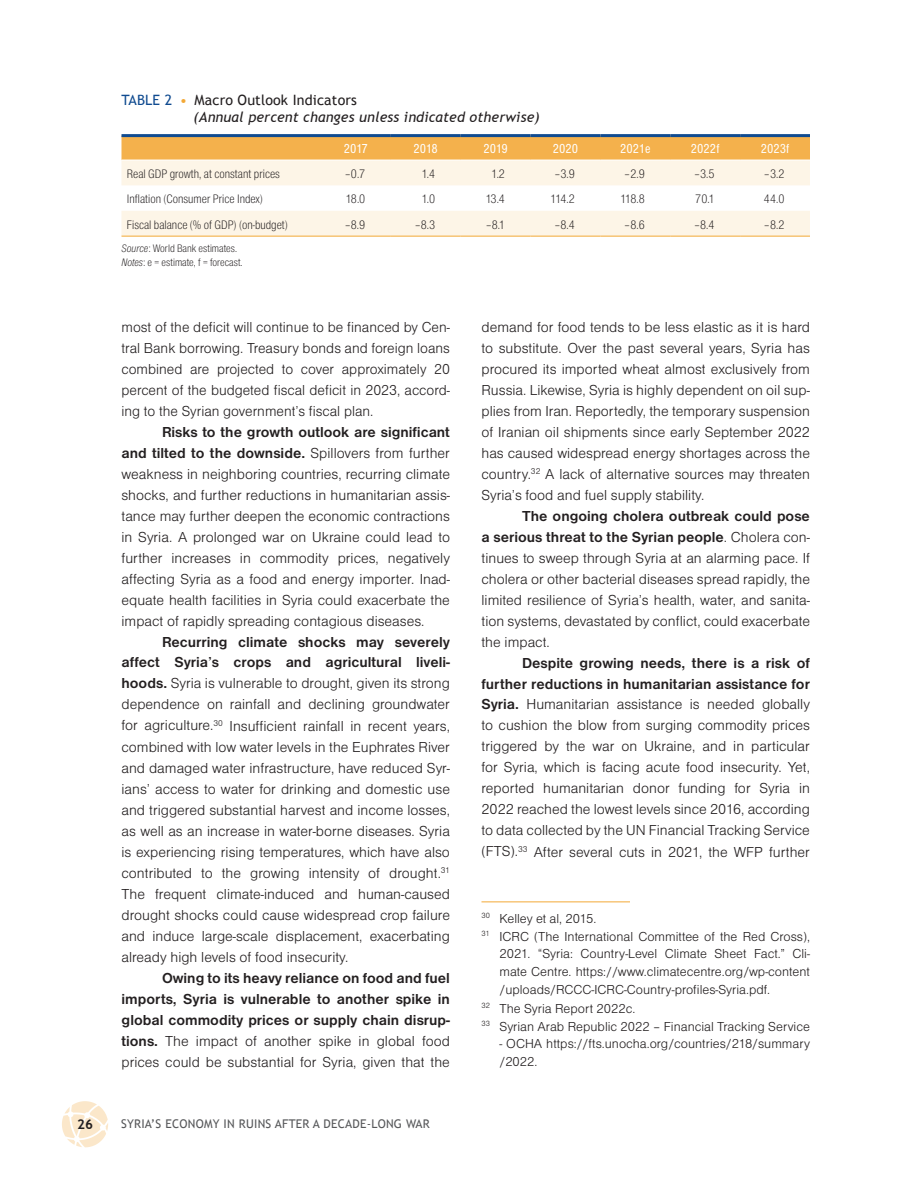
<style>
.page{position:relative;width:918px;height:1188px;background:#fff}
.page>*{position:absolute;margin:0;border:0;box-sizing:border-box;transform-origin:0 0}
.t1{font:300 15px/21px "Nimbus Sans D";color:#231f20;text-align:justify}
.t2{font:700 15px/21px "Nimbus Sans D";color:#231f20;text-align:justify}
.t3{font:italic 14.25px/17.1px "Trebuchet MS";letter-spacing:.01em;color:#231f20}
.t4{font:300 13.5px/18px "Nimbus Sans D";color:#231f20}
.t5{font:condensed 13.5px "Nimbus Sans D";color:#fff}
.t6{font:700 13.5px "Trebuchet MS";color:#231f20}
.t7{font:300 condensed 12.75px "Nimbus Sans D";color:#231f20}
.t8{font:12px "Trebuchet MS";letter-spacing:.02em;color:#57585a}
.t9{font:300 condensed 11.25px/13.5px "Nimbus Sans D";color:#231f20}
.s1{font-style:normal;color:#104b90}
.s2{font-style:normal;color:#f3a937}
.s3{font-style:normal}
.s4{font-style:italic}
.s5{font-weight:700}
.s6{font-weight:300}
</style>
<div class="page">
<svg style="left:62px;top:1101px;width:46px;height:46px"></svg>
<svg style="left:122px;top:137px;width:688px;height:23px;background:#f3b24f"></svg>
<svg style="left:122px;top:161px;width:688px;height:75px;fill:#fdf5e7"></svg>
<hr style="left:122px;top:134px;width:199px;height:3px;background:#104b90">
<hr style="left:321px;top:134px;width:70px;height:3px;background:#104b90">
<hr style="left:391px;top:134px;width:70px;height:3px;background:#104b90">
<hr style="left:461px;top:134px;width:70px;height:3px;background:#104b90">
<hr style="left:531px;top:134px;width:69px;height:3px;background:#104b90">
<hr style="left:600px;top:134px;width:70px;height:3px;background:#104b90">
<hr style="left:670px;top:134px;width:70px;height:3px;background:#104b90">
<hr style="left:740px;top:134px;width:70px;height:3px;background:#104b90">
<hr style="left:122px;top:236px;width:199px;height:1px;background:#f3a937">
<hr style="left:321px;top:236px;width:70px;height:1px;background:#f3a937">
<hr style="left:391px;top:236px;width:70px;height:1px;background:#f3a937">
<hr style="left:461px;top:236px;width:70px;height:1px;background:#f3a937">
<hr style="left:531px;top:236px;width:69px;height:1px;background:#f3a937">
<hr style="left:600px;top:236px;width:70px;height:1px;background:#f3a937">
<hr style="left:670px;top:236px;width:70px;height:1px;background:#f3a937">
<hr style="left:740px;top:236px;width:70px;height:1px;background:#f3a937">
<hr style="left:482px;top:902px;width:148px;height:1px;background:#f3a937">
<p class="t3" style="left:193px;top:92px;width:348px;text-indent:-72px"><span class="s1">TABLE 2</span> <span class="s2">•</span> <span class="s3">Macro Outlook I ndicators<br></span>(Annual percent changes unless indicated otherwise)</p>
<p class="t5" style="left:344px;top:142px;width:26px">2017</p>
<p class="t5" style="left:414px;top:142px;width:26px">2018</p>
<p class="t5" style="left:483px;top:142px;width:26px">2019</p>
<p class="t5" style="left:553px;top:142px;width:27px">2020</p>
<p class="t5" style="left:620px;top:142px;width:32px">2021e</p>
<p class="t5" style="left:691px;top:142px;width:30px">2022f</p>
<p class="t5" style="left:761px;top:142px;width:30px">2023f</p>
<p class="t7" style="left:127px;top:167px;width:155px">Real GDP growth, at constant prices</p>
<p class="t7" style="left:345px;top:167px;width:22px">–0.7</p>
<p class="t7" style="left:421px;top:167px;width:15px">1.4</p>
<p class="t7" style="left:491px;top:167px;width:15px">1.2</p>
<p class="t7" style="left:554px;top:167px;width:22px">–3.9</p>
<p class="t7" style="left:624px;top:167px;width:22px">–2.9</p>
<p class="t7" style="left:694px;top:167px;width:22px">–3.5</p>
<p class="t7" style="left:764px;top:167px;width:22px">–3.2</p>
<p class="t7" style="left:127px;top:192px;width:138px">Inflation (Consumer Price Index)</p>
<p class="t7" style="left:346px;top:192px;width:21px">18.0</p>
<p class="t7" style="left:421px;top:192px;width:15px">1.0</p>
<p class="t7" style="left:485px;top:192px;width:21px">13.4</p>
<p class="t7" style="left:550px;top:192px;width:26px">114.2</p>
<p class="t7" style="left:620px;top:192px;width:26px">118.8</p>
<p class="t7" style="left:695px;top:192px;width:21px">70.1</p>
<p class="t7" style="left:764px;top:192px;width:22px">44.0</p>
<p class="t7" style="left:127px;top:217px;width:163px">Fiscal balance (% of GDP) (on-budget)</p>
<p class="t7" style="left:345px;top:217px;width:22px">–8.9</p>
<p class="t7" style="left:415px;top:217px;width:22px">–8.3</p>
<p class="t7" style="left:486px;top:217px;width:21px">–8.1</p>
<p class="t7" style="left:554px;top:217px;width:22px">–8.4</p>
<p class="t7" style="left:624px;top:217px;width:22px">–8.6</p>
<p class="t7" style="left:694px;top:217px;width:22px">–8.4</p>
<p class="t7" style="left:764px;top:217px;width:22px">–8.2</p>
<p class="t9" style="left:122px;top:241px;width:123px"><span class="s4">Source</span>: World Bank estimates.<br><span class="s4">Notes</span>: e = estimate, f = forecast.</p>
<p class="t1" style="left:122px;top:316px;width:330px">most of the deficit will continue to be financed by Cen&shy;tral Bank borrowing. Treasury bonds and foreign loans combined are projected to cover approximately 20 percent of the budgeted fiscal deficit in 2023, accord&shy;ing to the Syrian government’s fiscal plan.</p>
<p class="t1" style="left:122px;top:421px;width:330px;text-indent:40px"><span class="s5">Risks to the growth outlook are significant and tilted to the downside.</span> Spillovers from further weakness in neighboring countries, recurring climate shocks, and further reductions in humanitarian assis&shy;tance may further deepen the economic contractions in Syria. A prolonged war on Ukraine could lead to further increases in commodity prices, negatively affecting Syria as a food and energy importer. Inad&shy;equate health facilities in Syria could exacerbate the impact of rapidly spreading contagious diseases.</p>
<p class="t1" style="left:121px;top:631px;width:330px;text-indent:41px"><span class="s5">Recurring climate shocks may severely affect Syria’s crops and agricultural liveli&shy;hoods.</span> Syria is vulnerable to drought, given its strong dependence on rainfall and declining groundwater for agriculture.<sup>30</sup> Insufficient rainfall in recent years, combined with low water levels in the Euphrates River and damaged water infrastructure, have reduced Syr&shy;ians’ access to water for drinking and domestic use and triggered substantial harvest and income losses, as well as an increase in water-borne diseases. Syria is experiencing rising temperatures, which have also contributed to the growing intensity of drought.<sup>31<br></sup>The frequent climate-induced and human-caused drought shocks could cause widespread crop failure and induce large-scale displacement, exacerbating already high levels of food insecurity.</p>
<p class="t2" style="left:122px;top:967px;width:330px;text-indent:41px">Owing to its heavy reliance on food and fuel imports, Syria is vulnerable to another spike in global commodity prices or supply chain disrup&shy;tions. <span class="s6">The impact of another spike in global food prices could be substantial for Syria, given that the</span></p>
<p class="t6" style="left:77px;top:1116px;width:17px">26</p>
<p class="t8" style="left:121px;top:1117px;width:310px">SYRIA’S ECONOMY IN RUINS AFTER A DECADE-LONG WAR</p>
<p class="t1" style="left:482px;top:316px;width:330px">demand for food tends to be less elastic as it is hard to substitute. Over the past several years, Syria has procured its imported wheat almost exclusively from Russia. Likewise, Syria is highly dependent on oil sup&shy;plies from Iran. Reportedly, the temporary suspension of Iranian oil shipments since early September 2022 has caused widespread energy shortages across the country.<sup>32</sup> A lack of alternative sources may threaten Syria’s food and fuel supply stability.</p>
<p class="t1" style="left:482px;top:505px;width:330px;text-indent:40px"><span class="s5">The ongoing cholera outbreak could pose a serious threat to the Syrian people</span>. Cholera con&shy;tinues to sweep through Syria at an alarming pace. If cholera or other bacterial diseases spread rapidly, the limited resilience of Syria’s health, water, and sanita&shy;tion systems, devastated by conflict, could exacerbate the impact.</p>
<p class="t1" style="left:482px;top:652px;width:330px;text-indent:40px"><span class="s5">Despite growing needs, there is a risk of further reductions in humanitarian assistance for Syria.</span> Humanitarian assistance is needed globally to cushion the blow from surging commodity prices triggered by the war on Ukraine, and in particular for Syria, which is facing acute food insecurity. Yet, reported humanitarian donor funding for Syria in 2022 reached the lowest levels since 2016, according to data collected by the UN Financial Tracking Service (FTS).<sup>33</sup> After several cuts in 2021, the WFP further</p>
<p class="t4" style="left:482px;top:909px;width:116px"><sup>30</sup> Kelley et al, 2015.</p>
<p class="t4" style="left:482px;top:927px;width:330px"><sup>31</sup> ICRC (The International Committee of the Red Cross),</p>
<p class="t4" style="left:500px;top:945px;width:312px">2021. “Syria: Country-Level Climate Sheet Fact.” Cli-</p>
<p class="t4" style="left:500px;top:963px;width:312px">mate Centre. https://www.climatecentre.org/wp-content</p>
<p class="t4" style="left:500px;top:981px;width:272px">/uploads/RCCC-ICRC-Country-profiles-Syria.pdf.</p>
<p class="t4" style="left:482px;top:999px;width:155px"><sup>32</sup> The Syria Report 2022c.</p>
<p class="t4" style="left:482px;top:1017px;width:330px"><sup>33</sup> Syrian Arab Republic 2022 – Financial Tracking Service</p>
<p class="t4" style="left:500px;top:1035px;width:312px">- OCHA https://fts.unocha.org/countries/218/summary /2022.</p>
</div>
